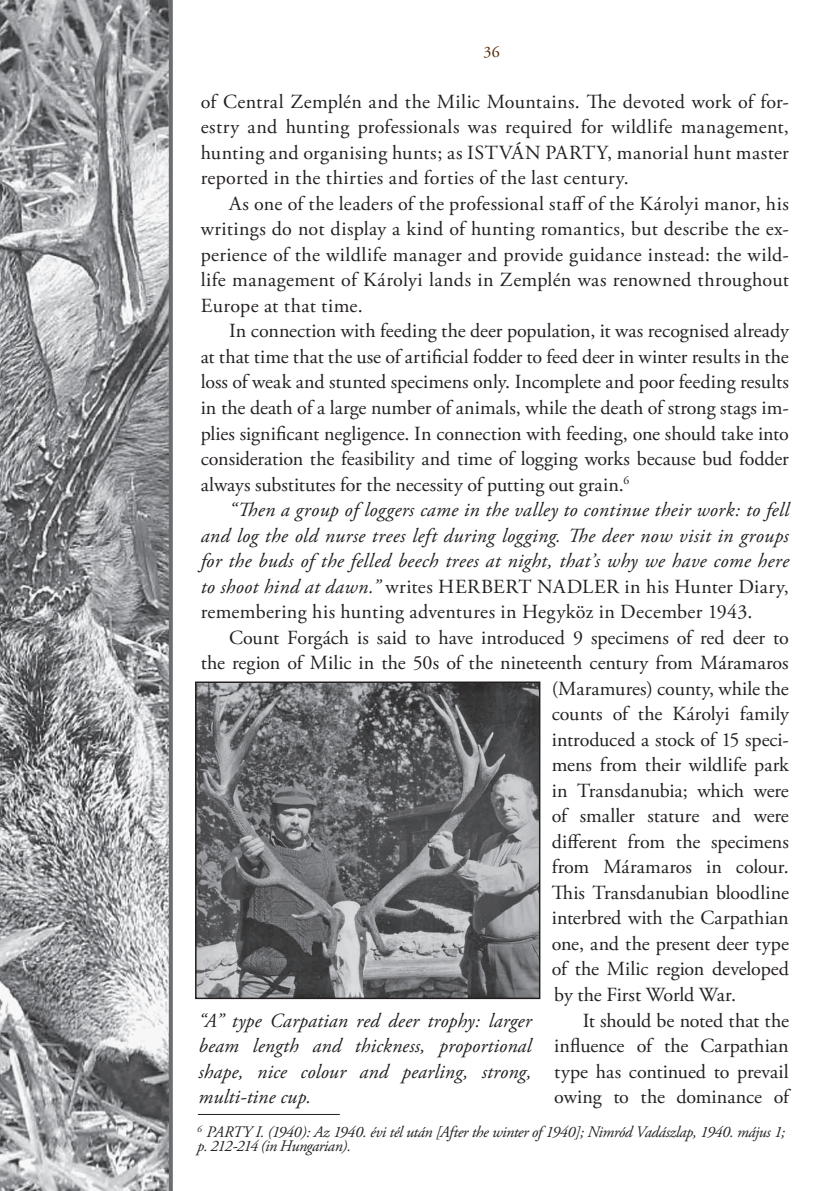
<style>
.page{position:relative;width:840px;height:1191px;background:#fff}
.page>*{position:absolute;margin:0;border:0;box-sizing:border-box;transform-origin:0 0}
.t1{font:20px/25.6px "Adobe Garamond Pro";color:#231f20;text-align:justify}
.t2{font:italic 20px/25.6px "Adobe Garamond Pro";letter-spacing:.01em;color:#231f20;text-align:justify}
.t3{font:italic 16px/14px "Adobe Garamond Pro";letter-spacing:-.025em;color:#231f20}
.t4{font:16px "Adobe Garamond Pro";color:#572500}
.s1{font-style:normal}
</style>
<div class="page">
<img style="left:198px;top:684px;width:339px;height:312px">
<div style="left:195px;top:681px;width:345px;height:318px;border:2px solid #231f20"></div>
<svg style="left:0;top:0;width:173px;height:1191px;background:#9b9c9f"></svg>
<hr style="left:198px;top:1114px;width:141px;height:1px;background:#231f20">
<p class="t4" style="left:483px;top:42px;width:18px">36</p>
<p class="t1" style="left:201px;top:89px;width:589px">of Central Zemplén and the Milic Mountains. The devoted work of for&shy;estry and hunting professionals was required for wildlife management, hunting and organising hunts; as ISTVÁN PARTY, manorial hunt master reported in the thirties and forties of the last century.</p>
<p class="t1" style="left:201px;top:191px;width:589px;text-indent:28px">As one of the leaders of the professional staff of the Károlyi manor, his writings do not display a kind of hunting romantics, but describe the ex&shy;perience of the wildlife manager and provide guidance instead: the wild&shy;life management of Károlyi lands in Zemplén was renowned throughout Europe at that time.</p>
<p class="t1" style="left:201px;top:319px;width:589px;text-indent:28px">In connection with feeding the deer population, it was recognised already at that time that the use of artificial fodder to feed deer in winter results in the loss of weak and stunted specimens only. Incomplete and poor feeding results in the death of a large number of animals, while the death of strong stags im&shy;plies significant negligence. In connection with feeding, one should take into consideration the feasibility and time of logging works because bud fodder always substitutes for the necessity of putting out grain.<sup>6</sup></p>
<p class="t2" style="left:201px;top:497px;width:589px;text-indent:28px">“Then a group of loggers came in the valley to continue their work: to fell and log the old nurse trees left during logging. The deer now visit in groups for the buds of the felled beech trees at night, that’s why we have come here to shoot hind at dawn.” <span class="s1">writes HERBERT NADLER in his Hunter Diary, remembering his hunting adventures in Hegyköz in December 1943.</span></p>
<p class="t1" style="left:229px;top:625px;width:561px">Count Forgách is said to have introduced 9 specimens of red deer to</p>
<p class="t1" style="left:201px;top:651px;width:589px">the region of Milic in the 50s of the nineteenth century from Máramaros</p>
<p class="t1" style="left:551px;top:676px;width:238px">(Maramures) county, while the</p>
<p class="t1" style="left:551px;top:702px;width:238px">counts of the Károlyi family</p>
<p class="t1" style="left:551px;top:727px;width:238px">introduced a stock of 15 speci-</p>
<p class="t1" style="left:551px;top:753px;width:238px">mens from their wildlife park</p>
<p class="t1" style="left:551px;top:778px;width:238px">in Transdanubia; which were</p>
<p class="t1" style="left:551px;top:804px;width:238px">of smaller stature and were</p>
<p class="t1" style="left:551px;top:829px;width:238px">different from the specimens</p>
<p class="t1" style="left:551px;top:855px;width:238px">from Máramaros in colour.</p>
<p class="t1" style="left:551px;top:880px;width:238px">This Transdanubian bloodline</p>
<p class="t1" style="left:551px;top:906px;width:238px">interbred with the Carpathian</p>
<p class="t1" style="left:551px;top:931px;width:238px">one, and the present deer type</p>
<p class="t1" style="left:551px;top:957px;width:238px">of the Milic region developed</p>
<p class="t1" style="left:554px;top:982px;width:183px">by the First World War.</p>
<p class="t1" style="left:582px;top:1008px;width:208px">It should be noted that the</p>
<p class="t1" style="left:554px;top:1033px;width:236px">influence of the Carpathian</p>
<p class="t1" style="left:554px;top:1059px;width:236px">type has continued to prevail</p>
<p class="t1" style="left:554px;top:1084px;width:236px">owing to the dominance of</p>
<p class="t2" style="left:198px;top:1008px;width:334px">“A” type Carpatian red deer trophy: larger beam length and thickness, proportional shape, nice colour and pearling, strong, multi-tine cup.</p>
<p class="t3" style="left:197px;top:1125px;width:589px"><sup>6</sup> PARTY I. (1940): Az 1940. évi tél után [After the winter of 1940]; Nimród Vadászlap, 1940. május 1; p. 212-214 (in Hungarian).</p>
</div>
